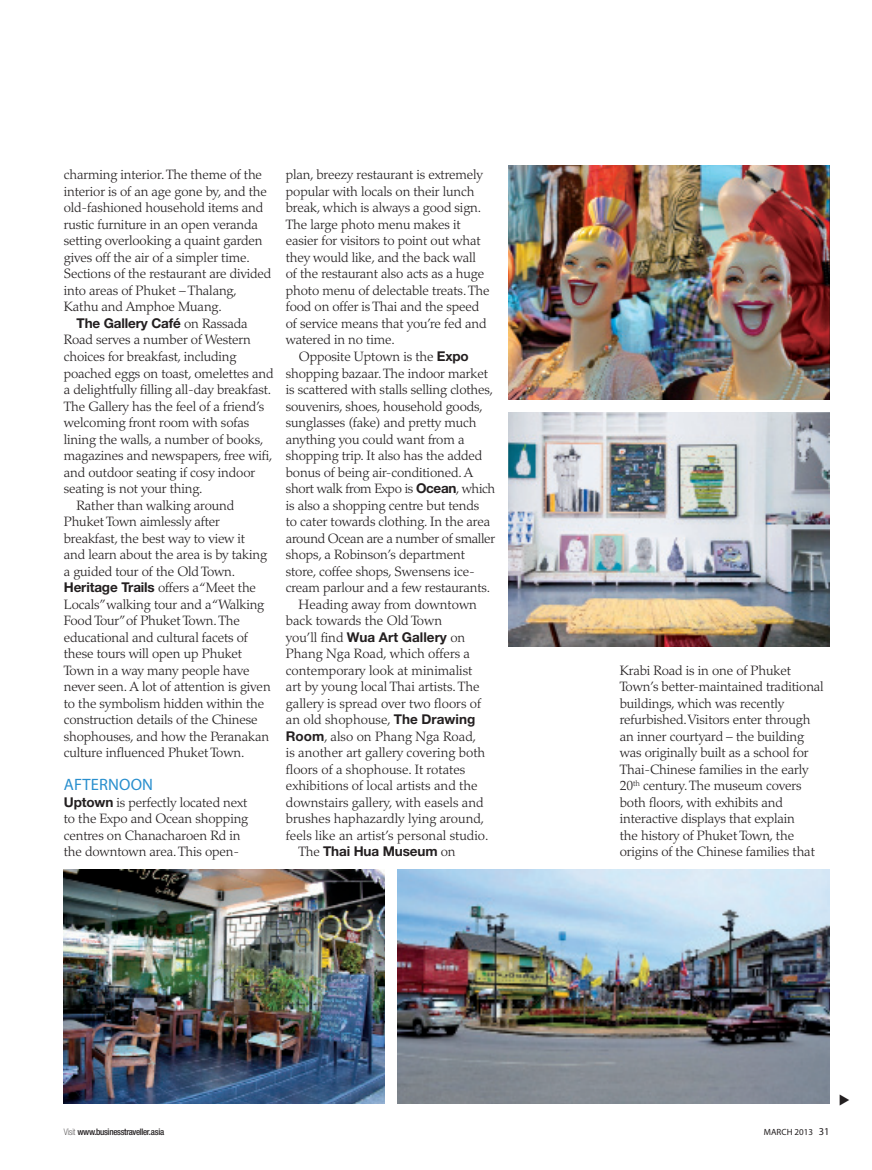
<style>
.page{position:relative;width:872px;height:1170px;background:#fff}
.page>*{position:absolute;margin:0;border:0;box-sizing:border-box;transform-origin:0 0}
._003_BODYCOPY{font:16.5px "Myriad Pro";letter-spacing:.01em;color:#298fce}
._003_BODYCOPY-2{font:300 13.5px/16.5px "Palatino";letter-spacing:-.01em;color:#231f20}
._003_BODYCOPY-3{font:700 13.5px "Helvetica Neue";letter-spacing:-.01em;color:#231f20}
.t1{font:500 condensed 9px "Helvetica Neue";letter-spacing:-.04em;color:#231f20}
.t2{font:9px "Myriad Pro";color:#231f20}
.s1{font-family:"Helvetica Neue";font-weight:700}
.s2{font-family:"Palatino";font-weight:300}
.s3{font-weight:100}
.s4{font-size:10.5px}
</style>
<div class="page">
<img style="left:508px;top:166px;width:321px;height:234px">
<img style="left:508px;top:412px;width:321px;height:234px">
<img style="left:397px;top:869px;width:432px;height:234px">
<img style="left:64px;top:869px;width:321px;height:234px">
<p class="_003_BODYCOPY-2" style="left:64px;top:167px;width:209px">charming interior. The theme of the interior is of an age gone by, and the old-fashioned household items and rustic furniture in an open veranda setting overlooking a quaint garden gives off the air of a simpler time.<br>Sections of the restaurant are divided into areas of Phuket – Thalang, Kathu and Amphoe Muang.</p>
<p class="_003_BODYCOPY-2" style="left:64px;top:315px;width:211px;text-indent:13px"><span class="s1">The Gallery Café</span> on Rassada Road serves a number of Western choices for breakfast, including poached eggs on toast, omelettes and a delightfully filling all-day breakfast.<br>The Gallery has the feel of a friend’s welcoming front room with sofas lining the walls, a number of books, magazines and newspapers, free wifi, and outdoor seating if cosy indoor seating is not your thing.</p>
<p class="_003_BODYCOPY-2" style="left:64px;top:497px;width:208px;text-indent:13px">Rather than walking around<br>Phuket Town aimlessly after breakfast, the best way to view it<br>and learn about the area is by taking a guided tour of the Old Town.<br><span class="s1">Heritage Trails</span> offers a “Meet the<br>Locals”walking tour and a “Walking<br>Food Tour”of Phuket Town. The educational and cultural facets of these tours will open up Phuket<br>Town in a way many people have never seen. A lot of attention is given to the symbolism hidden within the construction details of the Chinese shophouses, and how the Peranakan culture influenced Phuket Town.</p>
<p class="_003_BODYCOPY" style="left:64px;top:774px;width:91px">AFTERNOON</p>
<p class="_003_BODYCOPY-2" style="left:64px;top:794px;width:186px"><span class="s1">Uptown</span> is perfectly located next to the Expo and Ocean shopping centres on Chanacharoen Rd in the downtown area. This open-</p>
<p class="_003_BODYCOPY-2" style="left:286px;top:167px;width:205px">plan, breezy restaurant is extremely popular with locals on their lunch break, which is always a good sign.<br>The large photo menu makes it easier for visitors to point out what they would like, and the back wall of the restaurant also acts as a huge photo menu of delectable treats. The food on offer is Thai and the speed of service means that you’re fed and watered in no time.</p>
<p class="_003_BODYCOPY-2" style="left:286px;top:348px;width:211px;text-indent:13px">Opposite Uptown is the <span class="s1">Expo </span>shopping bazaar. The indoor market is scattered with stalls selling clothes, souvenirs, shoes, household goods, sunglasses (fake) and pretty much anything you could want from a shopping trip. It also has the added bonus of being air-conditioned. A short walk from Expo is <span class="s1">Ocean</span>, which is also a shopping centre but tends<br>to cater towards clothing. In the area around Ocean are a number of smaller shops, a Robinson’s department store, coffee shops, Swensens ice&shy;cream parlour and a few restaurants.</p>
<p class="_003_BODYCOPY-2" style="left:286px;top:596px;width:204px;text-indent:13px">Heading away from downtown back towards the Old Town<br>you’ll find <span class="s1">Wua Art Gallery</span> on<br>Phang Nga Road, which offers a contemporary look at minimalist art by young local Thai artists. The gallery is spread over two floors of an old shophouse, <span class="s1">The Drawing<br>Room</span>, also on Phang Nga Road, is another art gallery covering both floors of a shophouse. It rotates exhibitions of local artists and the downstairs gallery, with easels and brushes haphazardly lying around, feels like an artist’s personal studio.</p>
<p class="_003_BODYCOPY-3" style="left:298px;top:843px;width:158px"><span class="s2">The</span> Thai Hua Museum <span class="s2">on</span></p>
<p class="_003_BODYCOPY-2" style="left:620px;top:662px;width:205px">Krabi Road is in one of Phuket Town’s better-maintained traditional buildings, which was recently refurbished. Visitors enter through an inner courtyard – the building was originally built as a school for Thai-Chinese families in the early 20<sup>th</sup> century. The museum covers both floors, with exhibits and interactive displays that explain<br>the history of Phuket Town, the origins of the Chinese families that</p>
<p class="t1" style="left:64px;top:1125px;width:102px"><span class="s3">Visit</span> www.businesstraveller.asia</p>
<p class="t2" style="left:764px;top:1126px;width:67px">MARCH 2013 <span class="s4">31</span></p>
</div>
